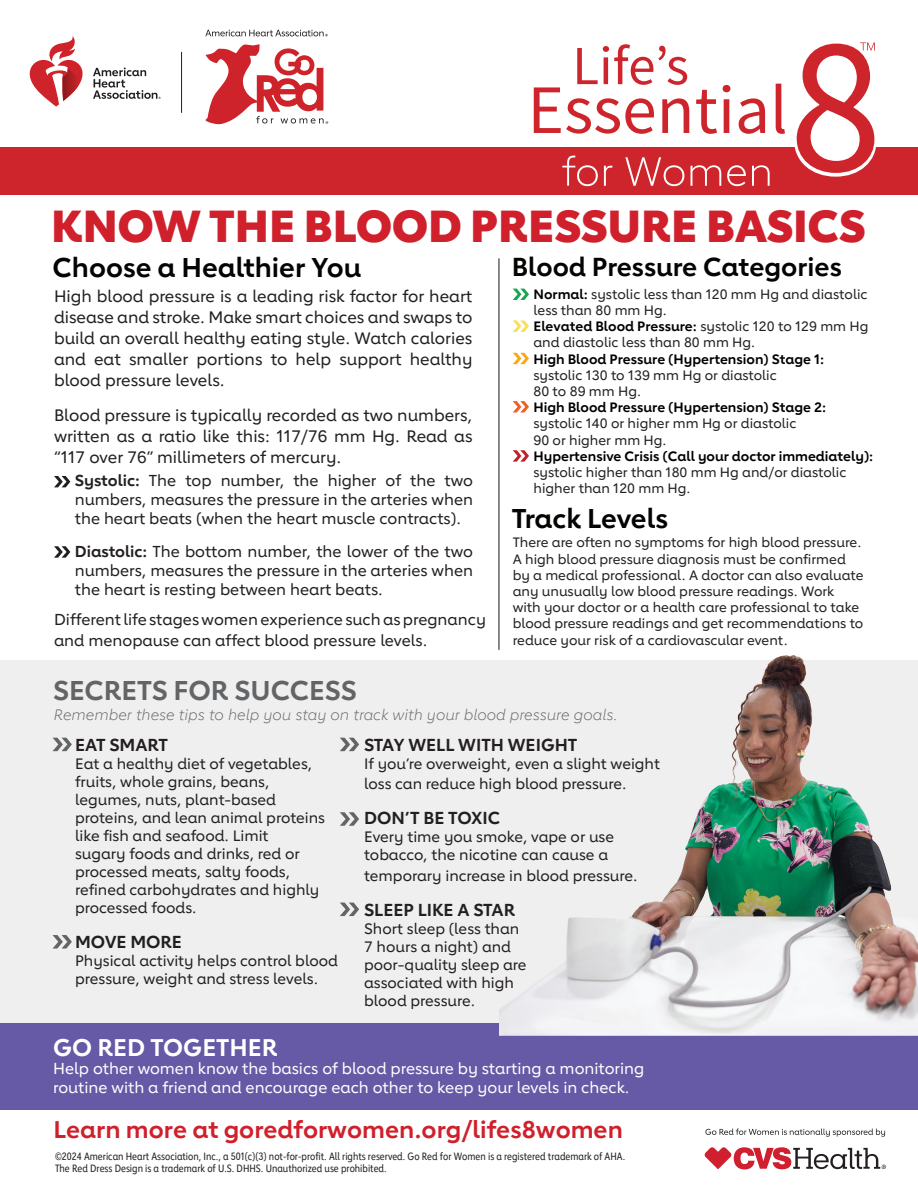
<style>
.page{position:relative;width:918px;height:1188px;background:#fff}
.page>*{position:absolute;margin:0;border:0;box-sizing:border-box;transform-origin:0 0}
.t1{font:800 44.7px "Lub Dub";color:#cf202c}
.t2{font:700 27px "Lub Dub";color:#040503}
.t3{font:700 27px "Lub Dub";color:#626465}
.t4{font:700 25.8px "Lub Dub";color:#040503}
.t5{font:700 24px "Lub Dub";color:#d0202c}
.t6{font:700 24px "Lub Dub";color:#fff}
.t7{font:700 17.25px "Lub Dub";color:#231f20}
.t8{font:500 16.5px/21px "Lub Dub";color:#231f20;text-align:justify}
.t9{font:500 15.75px/18.9px "Lub Dub";color:#231f20;text-align:justify}
.t10{font:500 15.75px/18.9px "Lub Dub";color:#fff}
.t11{font:500 15px/18px "Lub Dub";color:#231f20}
.t12{font:italic 300 15px "Lub Dub";color:#626465}
.t13{font:500 13.5px/16.2px "Lub Dub";color:#231f20}
.t14{font:10.5px/12.6px "Lub Dub Condensed";color:#231f20}
.s1{font-weight:700}
.s2{font-weight:700;color:#000}
</style>
<div class="page">
<svg style="left:93px;top:68px;width:68px;height:31px"></svg>
<svg style="left:30px;top:36px;width:53px;height:71px"></svg>
<svg style="left:205px;top:44px;width:123px;height:80px"></svg>
<svg style="left:205px;top:30px;width:123px;height:6px"></svg>
<hr style="left:181px;top:52px;width:1px;height:61px;background:#231f20">
<div style="left:0;top:660px;width:918px;height:363px;background:#efeff0"></div>
<svg style="left:513px;top:289px;width:16px;height:11px"></svg>
<svg style="left:513px;top:320px;width:16px;height:12px"></svg>
<svg style="left:513px;top:353px;width:16px;height:11px"></svg>
<svg style="left:513px;top:401px;width:16px;height:11px"></svg>
<svg style="left:513px;top:450px;width:16px;height:12px"></svg>
<svg style="left:53px;top:935px;width:19px;height:14px"></svg>
<svg style="left:53px;top:738px;width:19px;height:13px"></svg>
<svg style="left:340px;top:812px;width:19px;height:14px"></svg>
<svg style="left:340px;top:738px;width:19px;height:13px"></svg>
<svg style="left:340px;top:903px;width:19px;height:13px"></svg>
<svg style="left:54px;top:476px;width:16px;height:11px"></svg>
<svg style="left:54px;top:546px;width:16px;height:12px"></svg>
<hr style="left:498px;top:258px;width:2px;height:392px;background:#626465">
<div style="left:0;top:147px;width:918px;height:47px;background:#ce242b"></div>
<svg style="left:696px;top:90px;width:21px;height:44px"></svg>
<svg style="left:723px;top:85px;width:7px;height:48px"></svg>
<svg style="left:739px;top:98px;width:26px;height:36px"></svg>
<svg style="left:776px;top:84px;width:9px;height:50px"></svg>
<svg style="left:534px;top:44px;width:155px;height:90px"></svg>
<svg style="left:794px;top:42px;width:82px;height:135px"></svg>
<svg style="left:562px;top:156px;width:208px;height:30px"></svg>
<div style="left:0;top:1023px;width:918px;height:87px;background:#6659a6"></div>
<svg style="left:705px;top:1129px;width:180px;height:8px"></svg>
<svg style="left:705px;top:1147px;width:181px;height:22px"></svg>
<img style="left:500px;top:655px;width:418px;height:380px">
<p class="t1" style="left:51px;top:199px;width:816px">KNOW THE BLOOD PRESSURE BASICS</p>
<p class="t2" style="left:52px;top:251px;width:310px">Choose a Healthier You</p>
<p class="t8" style="left:54px;top:285px;width:420px">High blood pressure is a leading risk factor for heart disease and stroke. Make smart choices and swaps to build an overall healthy eating style. Watch calories and eat smaller portions to help support healthy blood pressure levels.</p>
<p class="t8" style="left:54px;top:405px;width:420px">Blood pressure is typically recorded as two numbers, written as a ratio like this: 117/76 mm Hg. Read as “117 over 76” millimeters of mercury.</p>
<p class="t9" style="left:75px;top:471px;width:400px"><span class="s1">Systolic:</span> The top number, the higher of the two numbers, measures the pressure in the arteries when the heart beats (when the heart muscle contracts).</p>
<p class="t9" style="left:75px;top:542px;width:400px"><span class="s1">Diastolic:</span> The bottom number, the lower of the two numbers, measures the pressure in the arteries when the heart is resting between heart beats.</p>
<p class="t9" style="left:54px;top:609px;width:433px;line-height:21px">Different life stages women experience such as pregnancy and menopause can affect blood pressure levels.</p>
<p class="t4" style="left:512px;top:252px;width:332px">Blood Pressure Categories</p>
<p class="t13" style="left:534px;top:286px;width:341px"><span class="s2">Normal:</span> systolic less than 120 mm Hg and diastolic less than 80 mm Hg.<br><span class="s2">Elevated Blood Pressure:</span> systolic 120 to 129 mm Hg and diastolic less than 80 mm Hg.<br><span class="s2">High Blood Pressure (Hypertension) Stage 1: </span>systolic 130 to 139 mm Hg or diastolic<br>80 to 89 mm Hg.<br><span class="s2">High Blood Pressure (Hypertension) Stage 2: </span>systolic 140 or higher mm Hg or diastolic<br>90 or higher mm Hg.<br><span class="s2">Hypertensive Crisis (Call your doctor immediately): </span>systolic higher than 180 mm Hg and/or diastolic higher than 120 mm Hg.</p>
<p class="t2" style="left:512px;top:502px;width:158px">Track Levels</p>
<p class="t13" style="left:513px;top:534px;width:353px">There are often no symptoms for high blood pressure.<br>A high blood pressure diagnosis must be confirmed by a medical professional. A doctor can also evaluate any unusually low blood pressure readings. Work with your doctor or a health care professional to take blood pressure readings and get recommendations to reduce your risk of a cardiovascular event.</p>
<p class="t3" style="left:53px;top:675px;width:305px">SECRETS FOR SUCCESS</p>
<p class="t12" style="left:54px;top:705px;width:565px">Remember these tips to help you stay on track with your blood pressure goals.</p>
<p class="t7" style="left:75px;top:734px;width:95px">EAT SMART</p>
<p class="t11" style="left:75px;top:754px;width:252px">Eat a healthy diet of vegetables, fruits, whole grains, beans, legumes, nuts, plant-based proteins, and lean animal proteins like fish and seafood. Limit<br>sugary foods and drinks, red or processed meats, salty foods, refined carbohydrates and highly processed foods.</p>
<p class="t7" style="left:75px;top:931px;width:108px">MOVE MORE</p>
<p class="t11" style="left:75px;top:951px;width:264px">Physical activity helps control blood pressure, weight and stress levels.</p>
<p class="t7" style="left:364px;top:734px;width:215px">STAY WELL WITH WEIGHT</p>
<p class="t11" style="left:364px;top:753px;width:297px;line-height:20.7px">If you’re overweight, even a slight weight loss can reduce high blood pressure.</p>
<p class="t7" style="left:364px;top:808px;width:138px">DON’T BE TOXIC</p>
<p class="t11" style="left:364px;top:828px;width:251px">Every time you smoke, vape or use tobacco, the nicotine can cause a</p>
<p class="t11" style="left:364px;top:867px;width:275px">temporary increase in blood pressure.</p>
<p class="t7" style="left:364px;top:900px;width:152px">SLEEP LIKE A STAR</p>
<p class="t11" style="left:364px;top:920px;width:164px">Short sleep (less than<br>7 hours a night) and poor-quality sleep are associated with high blood pressure.</p>
<p class="t6" style="left:53px;top:1033px;width:226px">GO RED TOGETHER</p>
<p class="t10" style="left:53px;top:1059px;width:593px">Help other women know the basics of blood pressure by starting a monitoring routine with a friend and encourage each other to keep your levels in check.</p>
<p class="t5" style="left:54px;top:1115px;width:571px">Learn more at goredforwomen.org/lifes8women</p>
<p class="t14" style="left:55px;top:1149px;width:572px">©2024 American Heart Association, Inc., a 501(c)(3) not-for-profit. All rights reserved. Go Red for Women is a registered trademark of AHA.<br>The Red Dress Design is a trademark of U.S. DHHS. Unauthorized use prohibited.</p>
</div>
